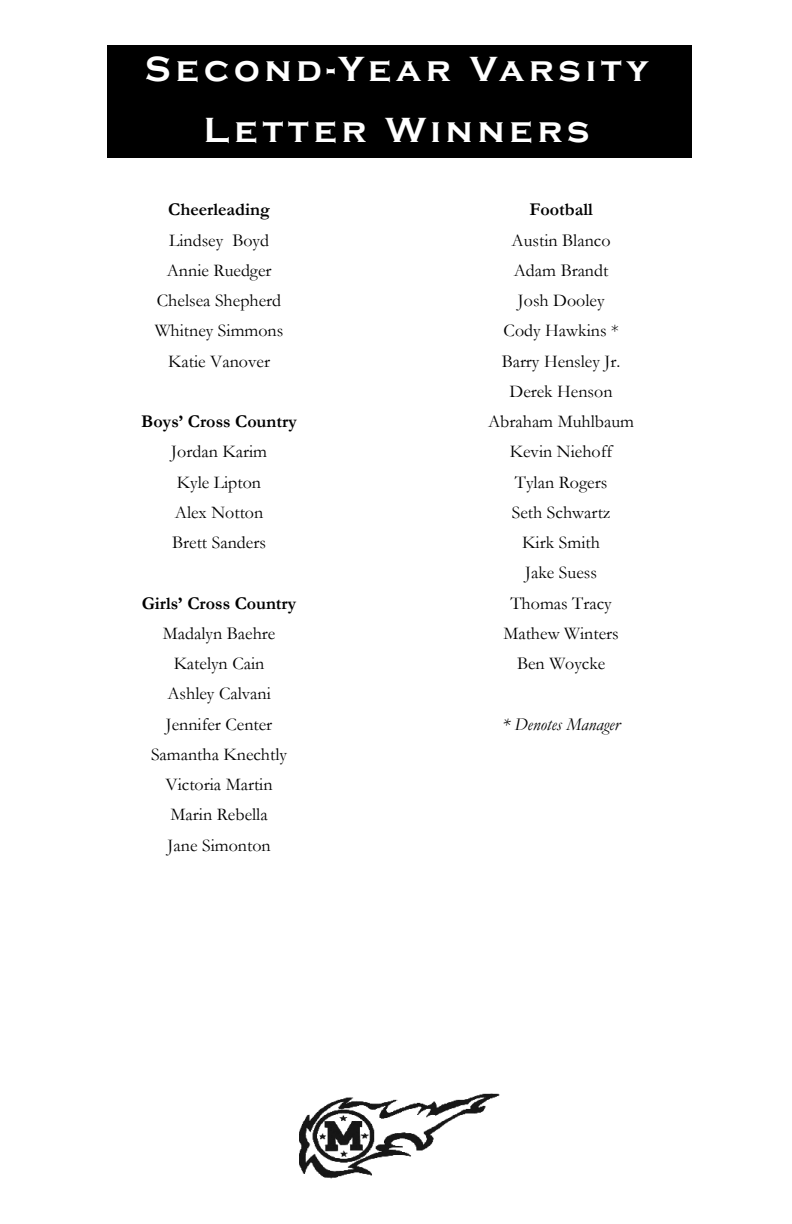
<style>
.page{position:relative;width:792px;height:1224px;background:#fff}
.page>*{position:absolute;margin:0;border:0;box-sizing:border-box;transform-origin:0 0}
.t1{font:700 36px/60.2px "Copperplate Gothic";letter-spacing:.14em;color:#fff;text-align:center}
.t2{font:18px/30.2px "Garamond";color:#000;text-align:center}
.t3{font:italic 18px "Garamond";color:#000}
.s1{font-weight:700}
</style>
<div class="page">
<img style="left:299px;top:1093px;width:201px;height:86px">
<div style="left:107px;top:45px;width:585px;height:113px;background:#000"></div>
<p class="t1" style="left:145px;top:40px;width:505px">Second-Year Varsity<br>Letter Winners</p>
<p class="t2" style="left:155px;top:194px;width:130px"><span class="s1">Cheerleading<br></span>Lindsey Boyd<br>Annie Ruedger<br>Chelsea Shepherd<br>Whitney Simmons<br>Katie Vanover</p>
<p class="t2" style="left:141px;top:406px;width:157px"><span class="s1">Boys’ Cross Country<br></span>Jordan Karim<br>Kyle Lipton<br>Alex Notton<br>Brett Sanders</p>
<p class="t2" style="left:142px;top:587px;width:156px"><span class="s1">Girls’ Cross Country<br></span>Madalyn Baehre<br>Katelyn Cain<br>Ashley Calvani<br>Jennifer Center<br>Samantha Knechtly<br>Victoria Martin<br>Marin Rebella<br>Jane Simonton</p>
<p class="t2" style="left:488px;top:194px;width:148px"><span class="s1">Football<br></span>Austin Blanco<br>Adam Brandt<br>Josh Dooley<br>Cody Hawkins *<br>Barry Hensley Jr.<br>Derek Henson<br>Abraham Muhlbaum<br>Kevin Niehoff<br>Tylan Rogers<br>Seth Schwartz<br>Kirk Smith<br>Jake Suess<br>Thomas Tracy<br>Mathew Winters<br>Ben Woycke</p>
<p class="t3" style="left:502px;top:712px;width:119px">* Denotes Manager</p>
</div>
